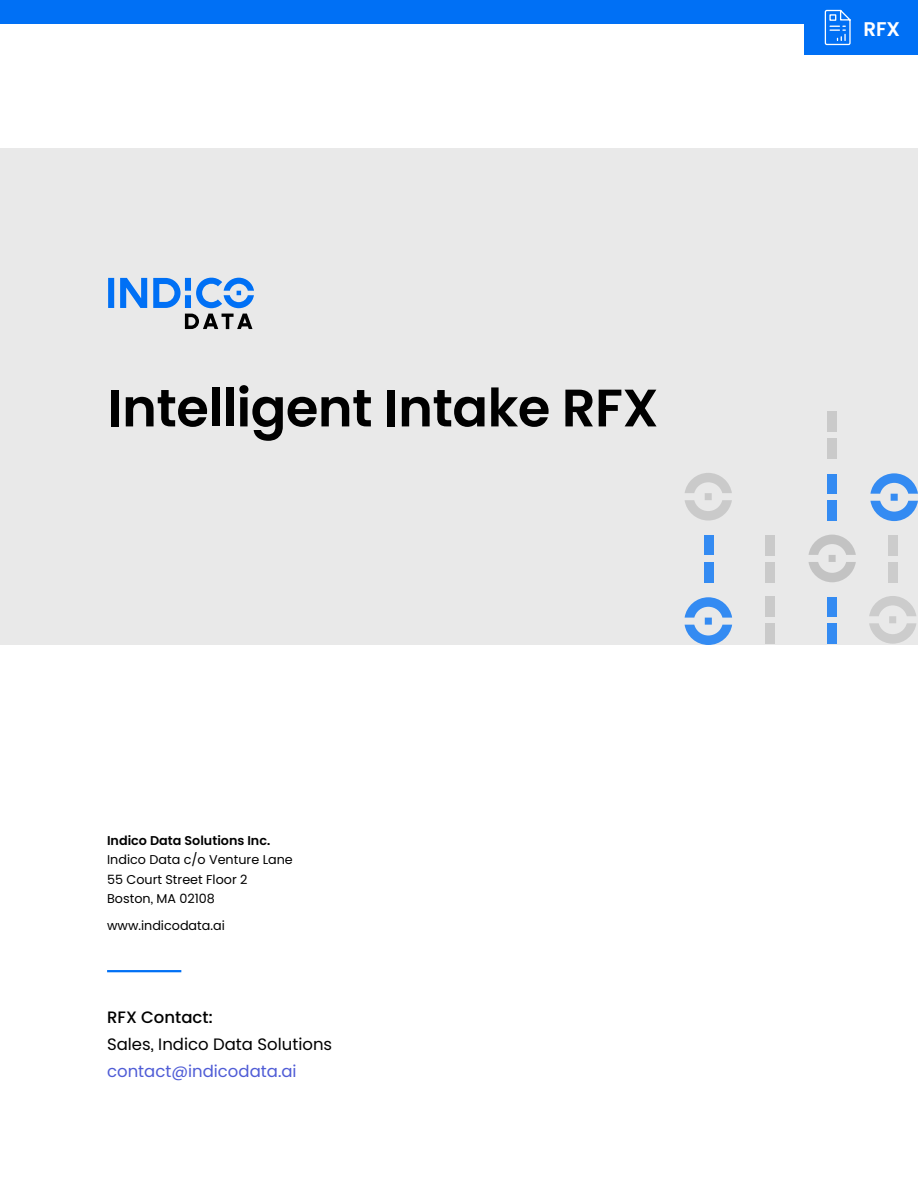
<style>
.page{position:relative;width:918px;height:1188px;background:#fff}
.page>*{position:absolute;margin:0;border:0;box-sizing:border-box;transform-origin:0 0}
.t1{font:600 52.65px "Poppins";letter-spacing:-.01em;color:#000}
.t2{font:600 19.8px "Poppins";color:#fff}
.t3{font:16.5px "Poppins";color:#000}
.t4{font:16.5px "Poppins";color:#4f5cd6}
.t5{font:500 16.5px "Poppins";color:#000}
.t6{font:12.75px/19.5px "Poppins";color:#000}
.t7{font:600 12.75px "Poppins";color:#000}
</style>
<div class="page">
<div style="left:0;top:0;width:918px;height:23px;background:#0070f5"></div>
<div style="left:805px;top:1px;width:113px;height:54px;background:#0070f5"></div>
<svg style="left:824px;top:9px;width:27px;height:37px"></svg>
<div style="left:0;top:148px;width:918px;height:497px;background:#e9e9e9"></div>
<div style="left:766px;top:596px;width:9px;height:20px;background:#cacaca"></div>
<div style="left:766px;top:623px;width:9px;height:20px;background:#cacaca"></div>
<div style="left:888px;top:535px;width:9px;height:21px;background:#ccc"></div>
<div style="left:888px;top:562px;width:9px;height:21px;background:#ccc"></div>
<div style="left:766px;top:535px;width:9px;height:21px;background:#cacaca"></div>
<div style="left:766px;top:562px;width:9px;height:21px;background:#cacaca"></div>
<div style="left:828px;top:412px;width:9px;height:20px;background:#cacaca"></div>
<div style="left:828px;top:439px;width:9px;height:20px;background:#cacaca"></div>
<svg style="left:869px;top:596px;width:47px;height:48px"></svg>
<svg style="left:685px;top:473px;width:47px;height:48px"></svg>
<div style="left:828px;top:597px;width:9px;height:20px;background:#348bf2"></div>
<div style="left:828px;top:624px;width:9px;height:20px;background:#348bf2"></div>
<div style="left:704px;top:535px;width:10px;height:20px;background:#348bf2"></div>
<div style="left:704px;top:562px;width:10px;height:20px;background:#348bf2"></div>
<div style="left:828px;top:474px;width:9px;height:20px;background:#348bf2"></div>
<div style="left:828px;top:501px;width:9px;height:20px;background:#348bf2"></div>
<svg style="left:870px;top:473px;width:48px;height:48px"></svg>
<svg style="left:685px;top:597px;width:47px;height:48px"></svg>
<svg style="left:108px;top:278px;width:146px;height:30px"></svg>
<svg style="left:185px;top:314px;width:67px;height:15px"></svg>
<hr style="left:107px;top:970px;width:74px;height:2px;background:#0070f5">
<svg style="left:808px;top:535px;width:48px;height:47px"></svg>
<h1 class="t1" style="left:108px;top:377px;width:552px">Intelligent Intake RFX</h1>
<p class="t7" style="left:107px;top:833px;width:165px">Indico Data Solutions Inc.</p>
<p class="t6" style="left:107px;top:850px;width:187px">Indico Data c/o Venture Lane<br>55 Court Street Floor 2<br>Boston, MA 02108</p>
<p class="t6" style="left:107px;top:916px;width:119px">www.indicodata.ai</p>
<p class="t5" style="left:107px;top:1008px;width:108px">RFX Contact:</p>
<p class="t3" style="left:107px;top:1035px;width:227px">Sales, Indico Data Solutions</p>
<p class="t4" style="left:107px;top:1062px;width:191px">contact@indicodata.ai</p>
<h2 class="t2" style="left:863px;top:18px;width:38px">RFX</h2>
</div>
